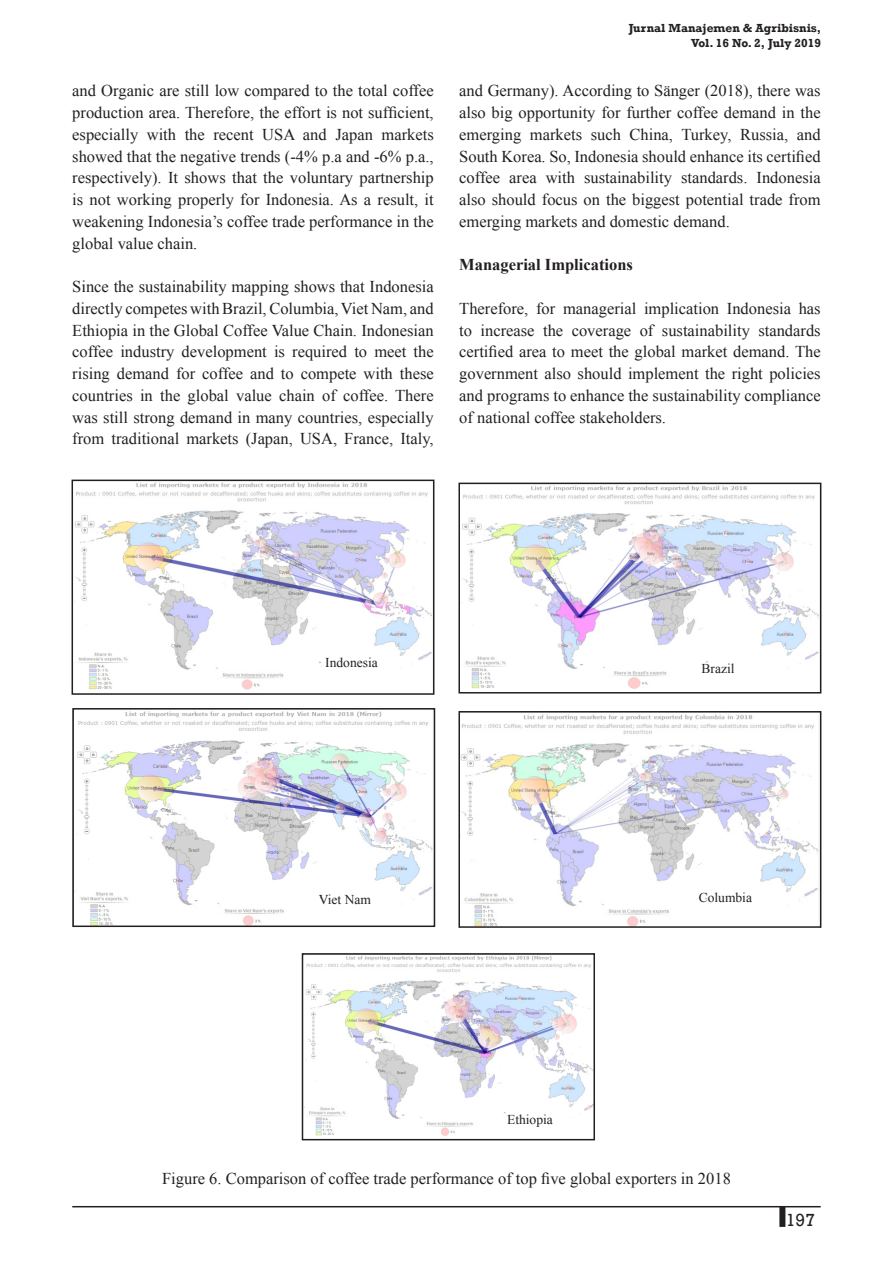
<style>
.page{position:relative;width:893px;height:1263px;background:#fff}
.page>*{position:absolute;margin:0;border:0;box-sizing:border-box;transform-origin:0 0}
.t1{font:18px "Rockwell";color:#231f20}
.t2{font:16.5px/21.8px "Times New Roman";color:#231f20;text-align:justify}
.t3{font:700 16.5px "Times New Roman";color:#231f20}
.t4{font:13.5px "Times New Roman";color:#231f20}
.t5{font:700 12px/15px "Rockwell";color:#231f20;text-align:right}
</style>
<div class="page">
<hr style="left:72px;top:1206px;width:749px;height:1px;background:#231f20">
<div style="left:779px;top:1207px;width:6px;height:20px;background:#231f20"></div>
<img style="left:75px;top:483px;width:356px;height:207px">
<div style="left:72px;top:480px;width:362px;height:215px;border:2px solid #231f20"></div>
<img style="left:461px;top:486px;width:357px;height:203px">
<div style="left:458px;top:483px;width:363px;height:210px;border:2px solid #231f20"></div>
<img style="left:75px;top:711px;width:357px;height:213px">
<div style="left:72px;top:708px;width:363px;height:219px;border:2px solid #231f20"></div>
<img style="left:461px;top:714px;width:357px;height:211px">
<div style="left:458px;top:711px;width:363px;height:217px;border:2px solid #231f20"></div>
<img style="left:306px;top:956px;width:286px;height:180px">
<div style="left:302px;top:953px;width:293px;height:187px;border:2px solid #231f20"></div>
<p class="t2" style="left:72px;top:80px;width:363px">and Organic are still low compared to the total coffee production area. Therefore, the effort is not sufficient, especially with the recent USA and Japan markets showed that the negative trends (-4% p.a and -6% p.a., respectively). It shows that the voluntary partnership is not working properly for Indonesia. As a result, it weakening Indonesia’s coffee trade performance in the global value chain.</p>
<p class="t2" style="left:72px;top:276px;width:363px">Since the sustainability mapping shows that Indonesia directly competes with Brazil, Columbia, Viet Nam, and Ethiopia in the Global Coffee Value Chain. Indonesian coffee industry development is required to meet the rising demand for coffee and to compete with these countries in the global value chain of coffee. There was still strong demand in many countries, especially from traditional markets (Japan, USA, France, Italy,</p>
<p class="t5" style="left:629px;top:20px;width:194px">Jurnal Manajemen &amp; Agribisnis,<br>Vol. 16 No. 2, July 2019</p>
<p class="t2" style="left:459px;top:80px;width:363px">and Germany). According to Sänger (2018), there was also big opportunity for further coffee demand in the emerging markets such China, Turkey, Russia, and South Korea. So, Indonesia should enhance its certified coffee area with sustainability standards. Indonesia also should focus on the biggest potential trade from emerging markets and domestic demand.</p>
<p class="t3" style="left:459px;top:253px;width:175px">Managerial Implications</p>
<p class="t2" style="left:459px;top:297px;width:363px">Therefore, for managerial implication Indonesia has to increase the coverage of sustainability standards certified area to meet the global market demand. The government also should implement the right policies and programs to enhance the sustainability compliance of national coffee stakeholders.</p>
<p class="t4" style="left:325px;top:653px;width:54px">Indonesia</p>
<p class="t4" style="left:702px;top:659px;width:34px">Brazil</p>
<p class="t4" style="left:319px;top:890px;width:54px">Viet Nam</p>
<p class="t4" style="left:699px;top:889px;width:55px">Columbia</p>
<p class="t4" style="left:507px;top:1110px;width:47px">Ethiopia</p>
<p class="t2" style="left:162px;top:1167px;width:570px">Figure 6. Comparison of coffee trade performance of top five global exporters in 2018</p>
<p class="t1" style="left:786px;top:1209px;width:31px">197</p>
</div>
